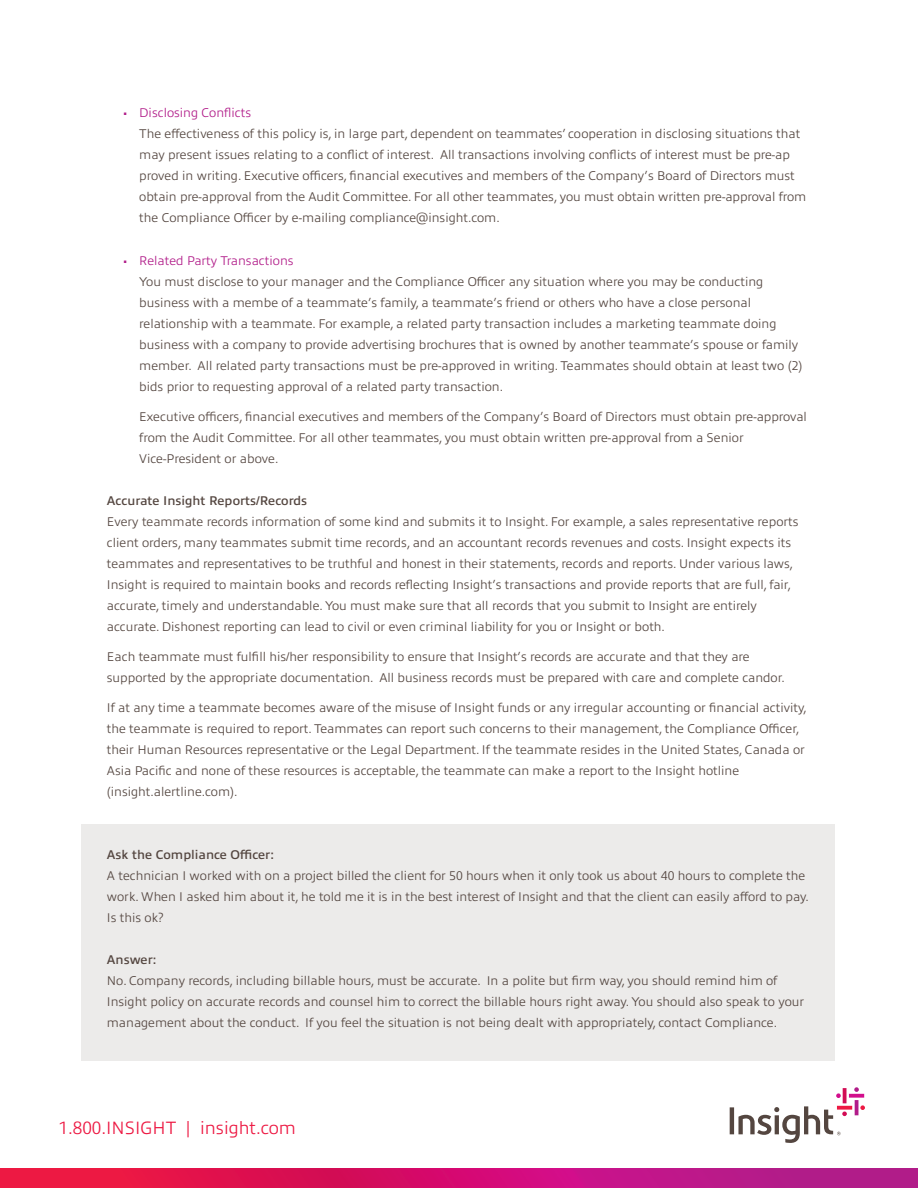
<style>
.page{position:relative;width:918px;height:1188px;background:#fff}
.page>*{position:absolute;margin:0;border:0;box-sizing:border-box;transform-origin:0 0}
.t1{font:300 18px "Allumi Pro";color:#ed1943}
.t2{font:300 12.75px/21px "Allumi Pro";color:#544640}
.t3{font:600 12.75px "Allumi Pro";color:#544640}
.t4{font:300 12.75px "Allumi Pro";color:#b11c89}
</style>
<div class="page">
<div style="left:81px;top:824px;width:754px;height:237px;background:#ecebea"></div>
<svg style="left:730px;top:1087px;width:135px;height:56px"></svg>
<svg style="left:0;top:1169px;width:918px;height:19px;background:#d0136b"></svg>
<p class="t4" style="left:123px;top:104px;width:130px">• Disclosing Conflicts</p>
<p class="t2" style="left:139px;top:122px;width:669px">The effectiveness of this policy is, in large part, dependent on teammates’ cooperation in disclosing situations that may present issues relating to a conflict of interest. All transactions involving conflicts of interest must be pre-ap proved in writing. Executive officers, financial executives and members of the Company’s Board of Directors must obtain pre-approval from the Audit Committee. For all other teammates, you must obtain written pre-approval from the Compliance Officer by e-mailing compliance@insight.com.</p>
<p class="t4" style="left:123px;top:251px;width:172px">• Related Party Transactions</p>
<p class="t2" style="left:139px;top:270px;width:625px">You must disclose to your manager and the Compliance Officer any situation where you may be conducting</p>
<p class="t2" style="left:139px;top:291px;width:613px">business with a membe of a teammate’s family, a teammate’s friend or others who have a close personal</p>
<p class="t2" style="left:139px;top:312px;width:639px">relationship with a teammate. For example, a related party transaction includes a marketing teammate doing</p>
<p class="t2" style="left:139px;top:333px;width:660px">business with a company to provide advertising brochures that is owned by another teammate’s spouse or family</p>
<p class="t2" style="left:139px;top:354px;width:665px">member. All related party transactions must be pre-approved in writing. Teammates should obtain at least two (2) bids prior to requesting approval of a related party transaction.</p>
<p class="t2" style="left:139px;top:405px;width:669px">Executive officers, financial executives and members of the Company’s Board of Directors must obtain pre-approval from the Audit Committee. For all other teammates, you must obtain written pre-approval from a Senior</p>
<p class="t2" style="left:139px;top:447px;width:141px">Vice-President or above.</p>
<p class="t3" style="left:107px;top:491px;width:202px">Accurate Insight Reports/Records</p>
<p class="t2" style="left:107px;top:510px;width:693px">Every teammate records information of some kind and submits it to Insight. For example, a sales representative reports client orders, many teammates submit time records, and an accountant records revenues and costs. Insight expects its teammates and representatives to be truthful and honest in their statements, records and reports. Under various laws, Insight is required to maintain books and records reflecting Insight’s transactions and provide reports that are full, fair, accurate, timely and understandable. You must make sure that all records that you submit to Insight are entirely</p>
<p class="t2" style="left:107px;top:615px;width:560px">accurate. Dishonest reporting can lead to civil or even criminal liability for you or Insight or both.</p>
<p class="t2" style="left:107px;top:645px;width:644px">Each teammate must fulfill his/her responsibility to ensure that Insight’s records are accurate and that they are</p>
<p class="t2" style="left:107px;top:666px;width:680px">supported by the appropriate documentation. All business records must be prepared with care and complete candor.</p>
<p class="t2" style="left:107px;top:696px;width:701px">If at any time a teammate becomes aware of the misuse of Insight funds or any irregular accounting or financial activity, the teammate is required to report. Teammates can report such concerns to their management, the Compliance Officer, their Human Resources representative or the Legal Department. If the teammate resides in the United States, Canada or Asia Pacific and none of these resources is acceptable, the teammate can make a report to the Insight hotline</p>
<p class="t2" style="left:107px;top:780px;width:132px">(insight.alertline.com).</p>
<p class="t3" style="left:107px;top:845px;width:169px">Ask the Compliance Officer:</p>
<p class="t2" style="left:107px;top:864px;width:703px">A technician I worked with on a project billed the client for 50 hours when it only took us about 40 hours to complete the work. When I asked him about it, he told me it is in the best interest of Insight and that the client can easily afford to pay.<br>Is this ok?</p>
<p class="t3" style="left:107px;top:950px;width:51px">Answer:</p>
<p class="t2" style="left:107px;top:969px;width:699px">No. Company records, including billable hours, must be accurate. In a polite but firm way, you should remind him of<br>Insight policy on accurate records and counsel him to correct the billable hours right away. You should also speak to your management about the conduct. If you feel the situation is not being dealt with appropriately, contact Compliance.</p>
<p class="t1" style="left:58px;top:1115px;width:239px">1.800.INSIGHT | insight.com</p>
</div>
